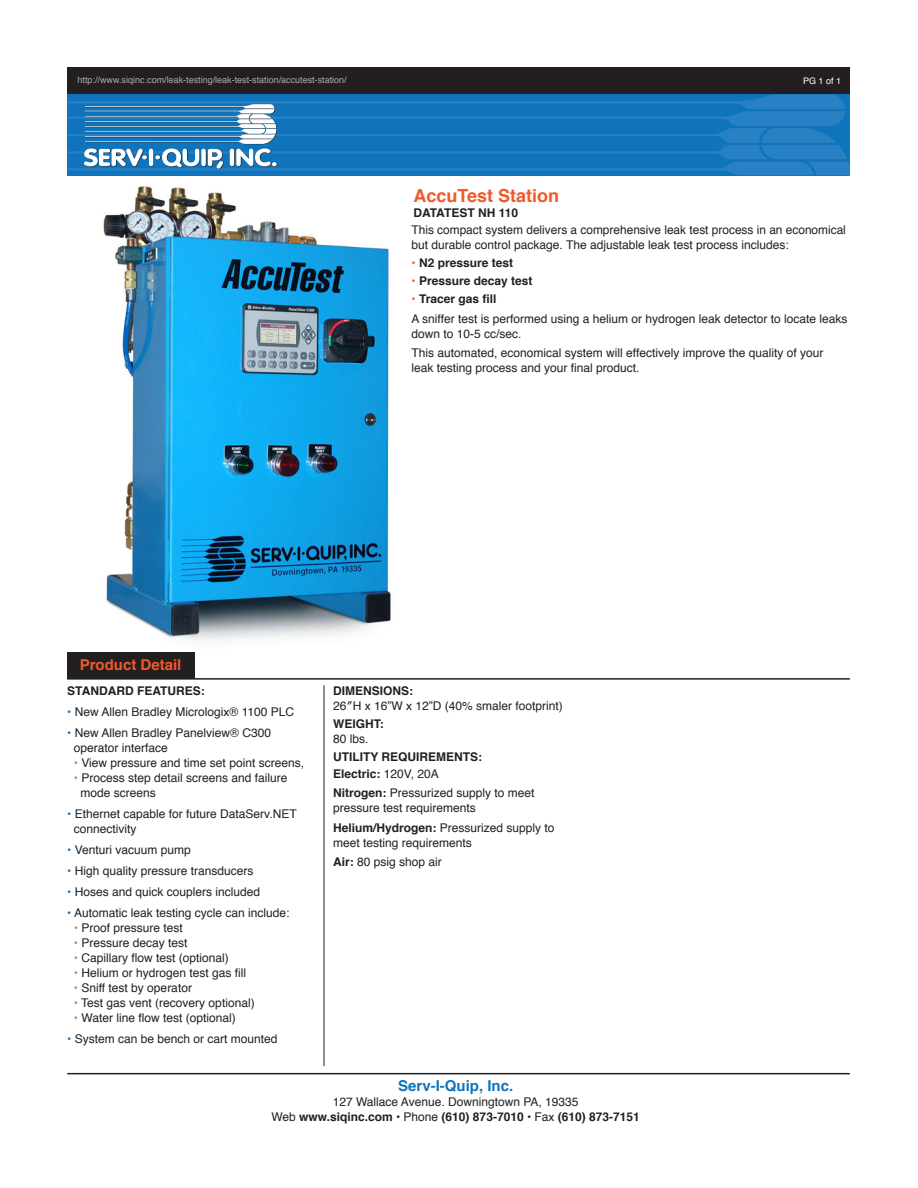
<style>
.page{position:relative;width:918px;height:1188px;background:#fff}
.page>*{position:absolute;margin:0;border:0;box-sizing:border-box;transform-origin:0 0}
.t1{font:700 18px "Helvetica";color:#f15929}
.t2{font:700 15px "Helvetica";color:#1074bc}
.t3{font:700 15px "Helvetica";color:#f15929}
.t4{font:12px/15px "Helvetica";color:#231f20}
.t5{font:700 12px/16.5px "Helvetica";color:#231f20}
.t6{font:9px "Helvetica";color:#a8a9ad}
.t7{font:9px "Helvetica";color:#fff}
.s1{color:#f15929}
.s2{font-weight:700;color:#f15929}
.s3{font-weight:700}
.s4{font-weight:700;color:#1074bc}
.s5{color:#939598}
.s6{font-weight:400}
</style>
<div class="page">
<img style="left:67px;top:175px;width:425px;height:466px">
<div style="left:67px;top:67px;width:783px;height:27px;background:#231f20"></div>
<div style="left:67px;top:652px;width:128px;height:27px;background:#231f20"></div>
<svg style="left:67px;top:94px;width:783px;height:81px"></svg>
<hr style="left:67px;top:678px;width:783px;height:2px;background:#231f20">
<hr style="left:67px;top:1073px;width:783px;height:1px;background:#231f20">
<hr style="left:324px;top:685px;width:1px;height:381px;background:#231f20">
<p class="t6" style="left:78px;top:72px;width:271px">http://www.siqinc.com/leak-testing/leak-test-station/accutest-station/</p>
<p class="t7" style="left:803px;top:74px;width:40px">PG 1 of 1</p>
<h1 class="t1" style="left:413px;top:181px;width:147px">AccuTest Station</h1>
<p class="t5" style="left:413px;top:205px;width:106px">DATATEST NH 110</p>
<p class="t4" style="left:412px;top:223px;width:436px">This compact system delivers a comprehensive leak test process in an economical but durable control package. The adjustable leak test process includes:</p>
<p class="t5" style="left:412px;top:255px;width:103px"><span class="s1">•</span> N2 pressure test</p>
<p class="t5" style="left:412px;top:273px;width:122px"><span class="s1">•</span> Pressure decay test</p>
<p class="t4" style="left:412px;top:290px;width:437px;line-height:19.5px"><span class="s2">•</span> <span class="s3">Tracer gas fill<br></span>A sniffer test is performed using a helium or hydrogen leak detector to locate leaks</p>
<p class="t4" style="left:412px;top:324px;width:413px;line-height:19.5px">down to 10-5 cc/sec.<br>This automated, economical system will effectively improve the quality of your</p>
<p class="t4" style="left:412px;top:361px;width:230px">leak testing process and your final product.</p>
<p class="t3" style="left:80px;top:653px;width:103px">Product Detail</p>
<p class="t5" style="left:67px;top:683px;width:139px">STANDARD FEATURES:</p>
<p class="t4" style="left:67px;top:705px;width:228px"><span class="s4">•</span> New Allen Bradley Micrologix® 1100 PLC</p>
<p class="t4" style="left:74px;top:726px;width:199px;text-indent:-7px"><span class="s4">•</span> New Allen Bradley Panelview® C300 operator interface</p>
<p class="t4" style="left:74px;top:756px;width:232px"><span class="s5">•</span> View pressure and time set point screens,</p>
<p class="t4" style="left:81px;top:771px;width:208px;text-indent:-7px"><span class="s5">•</span> Process step detail screens and failure mode screens</p>
<p class="t4" style="left:74px;top:807px;width:224px;text-indent:-7px"><span class="s4">•</span> Ethernet capable for future DataServ.NET connectivity</p>
<p class="t4" style="left:67px;top:843px;width:125px"><span class="s4">•</span> Venturi vacuum pump</p>
<p class="t4" style="left:67px;top:864px;width:188px"><span class="s4">•</span> High quality pressure transducers</p>
<p class="t4" style="left:67px;top:885px;width:194px"><span class="s4">•</span> Hoses and quick couplers included</p>
<p class="t4" style="left:67px;top:906px;width:224px"><span class="s4">•</span> Automatic leak testing cycle can include:</p>
<p class="t4" style="left:74px;top:921px;width:110px"><span class="s5">•</span> Proof pressure test</p>
<p class="t4" style="left:74px;top:936px;width:115px"><span class="s5">•</span> Pressure decay test</p>
<p class="t4" style="left:74px;top:951px;width:156px"><span class="s5">•</span> Capillary flow test (optional)</p>
<p class="t4" style="left:74px;top:966px;width:174px"><span class="s5">•</span> Helium or hydrogen test gas fill</p>
<p class="t4" style="left:74px;top:981px;width:120px"><span class="s5">•</span> Sniff test by operator</p>
<p class="t4" style="left:74px;top:996px;width:182px"><span class="s5">•</span> Test gas vent (recovery optional)</p>
<p class="t4" style="left:74px;top:1011px;width:163px"><span class="s5">•</span> Water line flow test (optional)</p>
<p class="t4" style="left:67px;top:1032px;width:212px"><span class="s4">•</span> System can be bench or cart mounted</p>
<p class="t5" style="left:333px;top:683px;width:82px">DIMENSIONS:</p>
<p class="t4" style="left:333px;top:699px;width:231px">26″H x 16”W x 12”D (40% smaler footprint)</p>
<p class="t5" style="left:333px;top:716px;width:52px">WEIGHT:</p>
<p class="t4" style="left:333px;top:732px;width:37px">80 lbs.</p>
<p class="t5" style="left:333px;top:749px;width:151px">UTILITY REQUIREMENTS:<br>Electric: <span class="s6">120V, 20A</span></p>
<p class="t4" style="left:333px;top:786px;width:203px"><span class="s3">Nitrogen:</span> Pressurized supply to meet pressure test requirements</p>
<p class="t4" style="left:333px;top:820px;width:223px"><span class="s3">Helium/Hydrogen:</span> Pressurized supply to meet testing requirements</p>
<p class="t4" style="left:333px;top:855px;width:110px"><span class="s3">Air:</span> 80 psig shop air</p>
<p class="t2" style="left:398px;top:1073px;width:117px">Serv-I-Quip, Inc.</p>
<p class="t4" style="left:271px;top:1094px;width:370px;text-align:center">127 Wallace Avenue. Downingtown PA, 19335<br>Web <span class="s3">www.siqinc.com</span> • Phone <span class="s3">(610) 873-7010</span> • Fax <span class="s3">(610) 873-7151</span></p>
</div>
